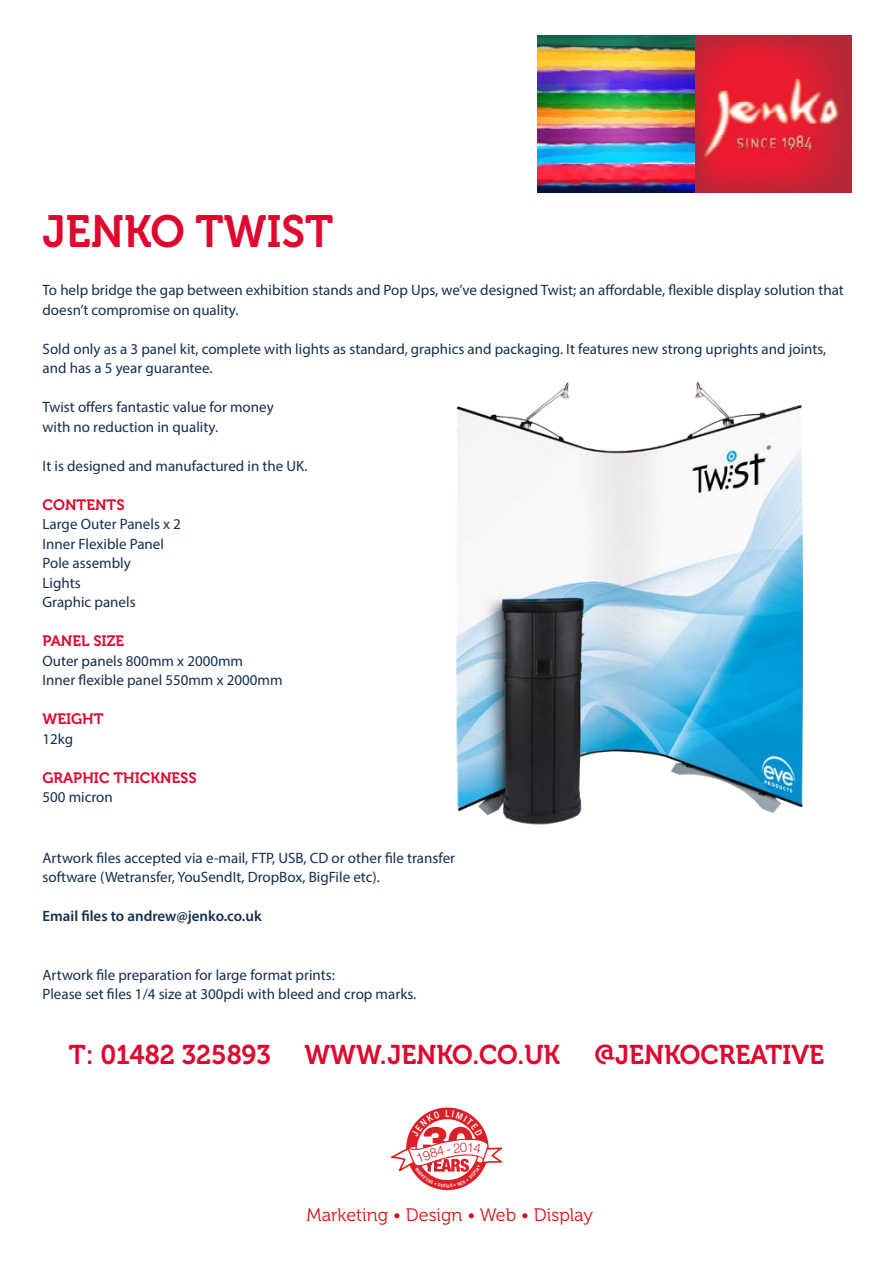
<style>
.page{position:relative;width:893px;height:1263px;background:#fff}
.page>*{position:absolute;margin:0;border:0;box-sizing:border-box;transform-origin:0 0}
.t1{font:45px "Museo 700";color:#e0072e;scale:.96 1}
.t2{font:27px "Museo 700";color:#e0072e;scale:.96 1}
.t3{font:18px "Museo 300";color:#d51317}
.t4{font:15px/19.5px "Myriad Pro";color:#152f4e}
.t5{font:15px "Museo 700";color:#e0072e}
.t6{font:600 15px "Myriad Pro";color:#152f4e}
</style>
<div class="page">
<img style="left:537px;top:35px;width:315px;height:158px">
<img style="left:456px;top:382px;width:347px;height:443px">
<svg style="left:391px;top:1110px;width:112px;height:77px"></svg>
<h1 class="t1" style="left:43px;top:207px;width:304px">JENKO TWIST</h1>
<p class="t4" style="left:43px;top:280px;width:803px">To help bridge the gap between exhibition stands and Pop Ups, we’ve designed Twist; an affordable, flexible display solution that doesn’t compromise on quality.</p>
<p class="t4" style="left:43px;top:339px;width:785px">Sold only as a 3 panel kit, complete with lights as standard, graphics and packaging. It features new strong uprights and joints, and has a 5 year guarantee.</p>
<p class="t4" style="left:43px;top:397px;width:233px">Twist offers fantastic value for money with no reduction in quality.</p>
<p class="t4" style="left:43px;top:456px;width:267px">It is designed and manufactured in the UK.</p>
<p class="t5" style="left:43px;top:496px;width:84px">CONTENTS</p>
<p class="t4" style="left:43px;top:514px;width:140px">Large Outer Panels x 2<br>Inner Flexible Panel<br>Pole assembly<br>Lights<br>Graphic panels</p>
<p class="t5" style="left:43px;top:633px;width:83px">PANEL SIZE</p>
<p class="t4" style="left:43px;top:651px;width:242px">Outer panels 800mm x 2000mm<br>Inner flexible panel 550mm x 2000mm</p>
<p class="t5" style="left:43px;top:711px;width:63px">WEIGHT</p>
<p class="t4" style="left:43px;top:729px;width:32px">12kg</p>
<p class="t5" style="left:43px;top:769px;width:156px">GRAPHIC THICKNESS</p>
<p class="t4" style="left:43px;top:787px;width:72px">500 micron</p>
<p class="t4" style="left:43px;top:848px;width:414px">Artwork files accepted via e-mail, FTP, USB, CD or other file transfer software (Wetransfer, YouSendIt, DropBox, BigFile etc).</p>
<p class="t6" style="left:43px;top:907px;width:221px">Email files to andrew@jenko.co.uk</p>
<p class="t4" style="left:43px;top:965px;width:375px">Artwork file preparation for large format prints:<br>Please set files 1/4 size at 300pdi with bleed and crop marks.</p>
<h2 class="t2" style="left:69px;top:1039px;width:513px">T: 01482 325893 WWW.JENKO.CO.UK</h2>
<h2 class="t2" style="left:594px;top:1039px;width:241px">@JENKOCREATIVE</h2>
<p class="t3" style="left:307px;top:1205px;width:288px">Marketing • Design • Web • Display</p>
</div>
